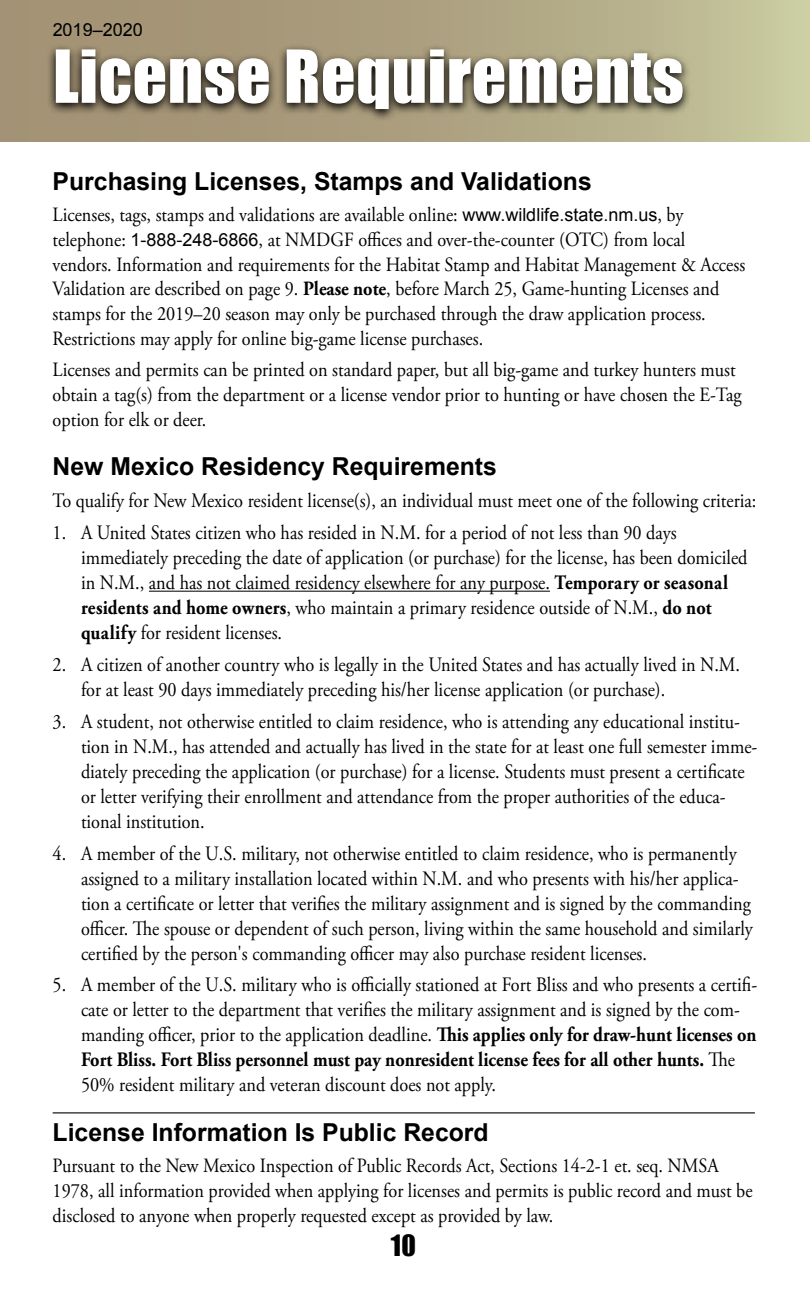
<style>
.page{position:relative;width:810px;height:1296px;background:#fff}
.page>*{position:absolute;margin:0;border:0;box-sizing:border-box;transform-origin:0 0}
.t1{font:67.5px "Impact";letter-spacing:.01em;color:#fff}
.t2{font:27px "Impact";color:#000}
.t3{font:700 24.75px "Arial";color:#000}
.t4{font:20.47px/25px "Adobe Garamond Pro";color:#000;scale:.89 1}
.t5{font:20.25px/24.8px "Adobe Garamond Pro";color:#000;scale:.9 1}
.t6{font:18px "Arial";color:#000}
.s1{font-family:"Arial";font-size:18px}
.s2{font-weight:700}
</style>
<div class="page">
<hr style="left:149px;top:591px;width:401px;height:1px;background:#000">
<div style="left:0;top:0;width:810px;height:142px;background:linear-gradient(to right,#9c886d,#c2c199)"></div>
<svg style="left:47px;top:44px;width:644px;height:78px;background:#655e4b"></svg>
<hr style="left:53px;top:1112px;width:702px;height:1px;background:#000">
<p class="t6" style="left:53px;top:18px;width:92px">2019–2020</p>
<h1 class="t1" style="left:53px;top:24px;width:632px">License Requirements</h1>
<p class="t3" style="left:53px;top:165px;width:541px">Purchasing Licenses, Stamps and Validations</p>
<p class="t5" style="left:53px;top:203px;width:771px">Licenses, tags, stamps and validations are available online: <span class="s1">www. wildlife. state. nm. us</span>, by telephone: <span class="s1">1-888-248-6866</span>, at NMDGF offices and over-the-counter (OTC) from local vendors. Information and requirements for the Habitat Stamp and Habitat Management &amp; Access Validation are described on page 9. <span class="s2">Please note</span>, before March 25, Game-hunting Licenses and stamps for the 2019–20 season may only be purchased through the draw application process.<br>Restrictions may apply for online big-game license purchases.</p>
<p class="t5" style="left:53px;top:358px;width:767px">Licenses and permits can be printed on standard paper, but all big-game and turkey hunters must obtain a tag(s) from the department or a license vendor prior to hunting or have chosen the E-Tag option for elk or deer.</p>
<p class="t3" style="left:53px;top:450px;width:446px">New Mexico Residency Requirements</p>
<p class="t4" style="left:53px;top:489px;width:792px">To qualify for New Mexico resident license(s), an individual must meet one of the following criteria:</p>
<p class="t4" style="left:81px;top:521px;width:750px;text-indent:-28px">1. A United States citizen who has resided in N.M. for a period of not less than 90 days immediately preceding the date of application (or purchase) for the license, has been domiciled in N.M., and has not claimed residency elsewhere for any purpose. <span class="s2">Temporary or seasonal residents and home owners</span>, who maintain a primary residence outside of N.M., <span class="s2">do not qualify</span> for resident licenses.</p>
<p class="t4" style="left:81px;top:653px;width:742px;text-indent:-28px">2. A citizen of another country who is legally in the United States and has actually lived in N.M. for at least 90 days immediately preceding his/her license application (or purchase).</p>
<p class="t4" style="left:81px;top:710px;width:761px;text-indent:-28px">3. A student, not otherwise entitled to claim residence, who is attending any educational institu&shy;tion in N.M., has attended and actually has lived in the state for at least one full semester imme&shy;diately preceding the application (or purchase) for a license. Students must present a certificate or letter verifying their enrollment and attendance from the proper authorities of the educa&shy;tional institution.</p>
<p class="t4" style="left:81px;top:841px;width:756px;text-indent:-28px">4. A member of the U.S. military, not otherwise entitled to claim residence, who is permanently assigned to a military installation located within N.M. and who presents with his/her applica&shy;tion a certificate or letter that verifies the military assignment and is signed by the commanding officer. The spouse or dependent of such person, living within the same household and similarly certified by the person's commanding officer may also purchase resident licenses.</p>
<p class="t4" style="left:81px;top:973px;width:761px;text-indent:-28px">5. A member of the U.S. military who is officially stationed at Fort Bliss and who presents a certifi&shy;cate or letter to the department that verifies the military assignment and is signed by the com&shy;manding officer, prior to the application deadline. <span class="s2">This applies only for draw-hunt licenses on Fort Bliss. Fort Bliss personnel must pay nonresident license fees for all other hunts.</span> The 50% resident military and veteran discount does not apply.</p>
<p class="t3" style="left:53px;top:1116px;width:437px">License Information Is Public Record</p>
<p class="t5" style="left:53px;top:1154px;width:779px">Pursuant to the New Mexico Inspection of Public Records Act, Sections 14-2-1 et. seq. NMSA<br>1978, all information provided when applying for licenses and permits is public record and must be disclosed to anyone when properly requested except as provided by law.</p>
<h2 class="t2" style="left:391px;top:1224px;width:27px">10</h2>
</div>
